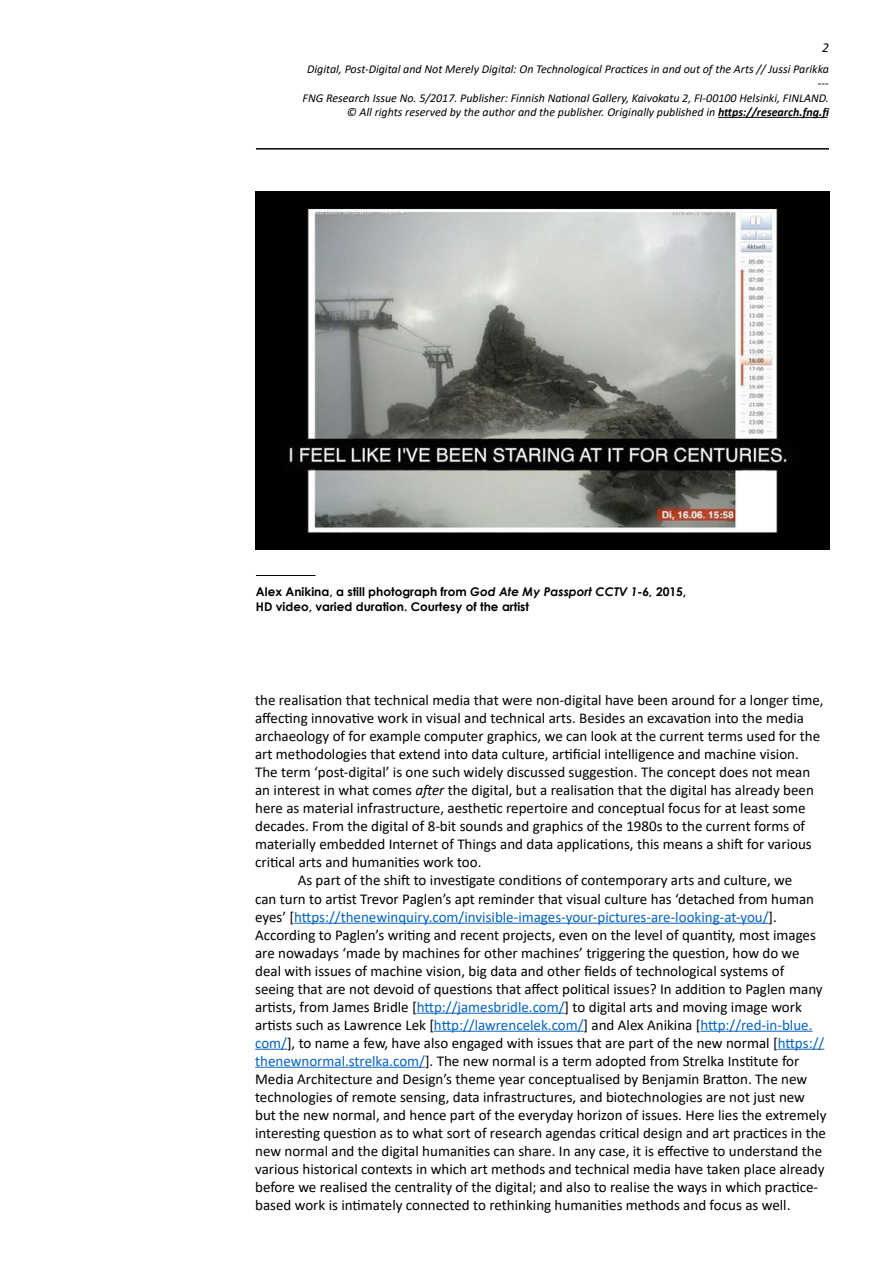
<style>
.page{position:relative;width:893px;height:1263px;background:#fff}
.page>*{position:absolute;margin:0;border:0;box-sizing:border-box;transform-origin:0 0}
.t1{font:15px "Calibri";color:#000}
.t2{font:15px "Calibri";color:#0563c1}
.t3{font:italic 13.5px "Calibri";color:#000}
.t4{font:italic 12px/14.4px "Calibri";color:#000;text-align:right}
.t5{font:700 12px/14.4px "Century Gothic";color:#000}
.s1{font-weight:700}
.s2{font-style:italic}
.s3{color:#000}
.s4{color:#0563c1}
</style>
<div class="page">
<hr style="left:718px;top:117px;width:110px;height:1px;background:#000">
<hr style="left:256px;top:148px;width:573px;height:2px;background:#000">
<hr style="left:294px;top:923px;width:475px;height:1px;background:#0563c1">
<hr style="left:417px;top:1013px;width:148px;height:1px;background:#0563c1">
<hr style="left:434px;top:1031px;width:150px;height:1px;background:#0563c1">
<hr style="left:700px;top:1031px;width:112px;height:1px;background:#0563c1">
<hr style="left:255px;top:1049px;width:32px;height:1px;background:#0563c1">
<hr style="left:778px;top:1049px;width:46px;height:1px;background:#0563c1">
<hr style="left:255px;top:1067px;width:170px;height:1px;background:#0563c1">
<hr style="left:256px;top:575px;width:59px;height:1px;background:#000">
<img style="left:256px;top:191px;width:573px;height:358px">
<p class="t3" style="left:822px;top:38px;width:8px">2</p>
<p class="t4" style="left:303px;top:61px;width:529px">Digital, Post-Digital and Not Merely Digital: On Technological Practices in and out of the Arts // Jussi Parikka ---<br>FNG Research Issue No. 5/2017. Publisher: Finnish National Gallery, Kaivokatu 2, FI-00100 Helsinki, FINLAND. © All rights reserved by the author and the publisher. Originally published in <span class="s1">https://research.fng.fi</span></p>
<p class="t5" style="left:256px;top:584px;width:432px">Alex Anikina, a still photograph from <span class="s2">God Ate My Passport CCTV 1-6,</span> 2015,<br>HD video, varied duration. Courtesy of the artist</p>
<p class="t1" style="left:255px;top:690px;width:570px">the realisation that technical media that were non-digital have been around for a longer time,</p>
<p class="t1" style="left:255px;top:708px;width:550px">affecting innovative work in visual and technical arts. Besides an excavation into the media</p>
<p class="t1" style="left:255px;top:726px;width:566px">archaeology of for example computer graphics, we can look at the current terms used for the</p>
<p class="t1" style="left:255px;top:744px;width:545px">art methodologies that extend into data culture, artificial intelligence and machine vision.</p>
<p class="t1" style="left:255px;top:762px;width:557px">The term ‘post-digital’ is one such widely discussed suggestion. The concept does not mean</p>
<p class="t1" style="left:255px;top:780px;width:560px">an interest in what comes <span class="s2">after</span> the digital, but a realisation that the digital has already been</p>
<p class="t1" style="left:255px;top:798px;width:552px">here as material infrastructure, aesthetic repertoire and conceptual focus for at least some</p>
<p class="t1" style="left:255px;top:816px;width:552px">decades. From the digital of 8-bit sounds and graphics of the 1980s to the current forms of</p>
<p class="t1" style="left:255px;top:834px;width:558px">materially embedded Internet of Things and data applications, this means a shift for various</p>
<p class="t1" style="left:255px;top:852px;width:228px">critical arts and humanities work too.</p>
<p class="t1" style="left:298px;top:870px;width:496px">As part of the shift to investigate conditions of contemporary arts and culture, we</p>
<p class="t1" style="left:255px;top:888px;width:560px">can turn to artist Trevor Paglen’s apt reminder that visual culture has ‘detached from human</p>
<p class="t2" style="left:255px;top:906px;width:523px"><span class="s3">eyes’ [</span>https://thenewinquiry.com/invisible-images-your-pictures-are-looking-at-you/<span class="s3">].</span></p>
<p class="t1" style="left:255px;top:924px;width:562px">According to Paglen’s writing and recent projects, even on the level of quantity, most images</p>
<p class="t1" style="left:255px;top:942px;width:546px">are nowadays ‘made by machines for other machines’ triggering the question, how do we</p>
<p class="t1" style="left:255px;top:960px;width:531px">deal with issues of machine vision, big data and other fields of technological systems of</p>
<p class="t1" style="left:255px;top:978px;width:569px">seeing that are not devoid of questions that affect political issues? In addition to Paglen many</p>
<p class="t1" style="left:255px;top:996px;width:548px">artists, from James Bridle [<span class="s4">http://jamesbridle.com/</span>] to digital arts and moving image work</p>
<p class="t2" style="left:255px;top:1014px;width:559px"><span class="s3">artists such as Lawrence Lek [</span>http://lawrencelek.com/<span class="s3">] and Alex Anikina [</span>http://red-in-blue.</p>
<p class="t1" style="left:255px;top:1032px;width:571px"><span class="s4">com/</span>], to name a few, have also engaged with issues that are part of the new normal [<span class="s4">https://</span></p>
<p class="t1" style="left:255px;top:1050px;width:546px"><span class="s4">thenewnormal.strelka.com/</span>]. The new normal is a term adopted from Strelka Institute for</p>
<p class="t1" style="left:255px;top:1068px;width:554px">Media Architecture and Design’s theme year conceptualised by Benjamin Bratton. The new</p>
<p class="t1" style="left:255px;top:1086px;width:551px">technologies of remote sensing, data infrastructures, and biotechnologies are not just new</p>
<p class="t1" style="left:255px;top:1104px;width:573px">but the new normal, and hence part of the everyday horizon of issues. Here lies the extremely</p>
<p class="t1" style="left:255px;top:1122px;width:572px">interesting question as to what sort of research agendas critical design and art practices in the</p>
<p class="t1" style="left:255px;top:1140px;width:569px">new normal and the digital humanities can share. In any case, it is effective to understand the</p>
<p class="t1" style="left:255px;top:1158px;width:571px">various historical contexts in which art methods and technical media have taken place already</p>
<p class="t1" style="left:255px;top:1176px;width:564px">before we realised the centrality of the digital; and also to realise the ways in which practice-</p>
<p class="t1" style="left:255px;top:1194px;width:537px">based work is intimately connected to rethinking humanities methods and focus as well.</p>
</div>
